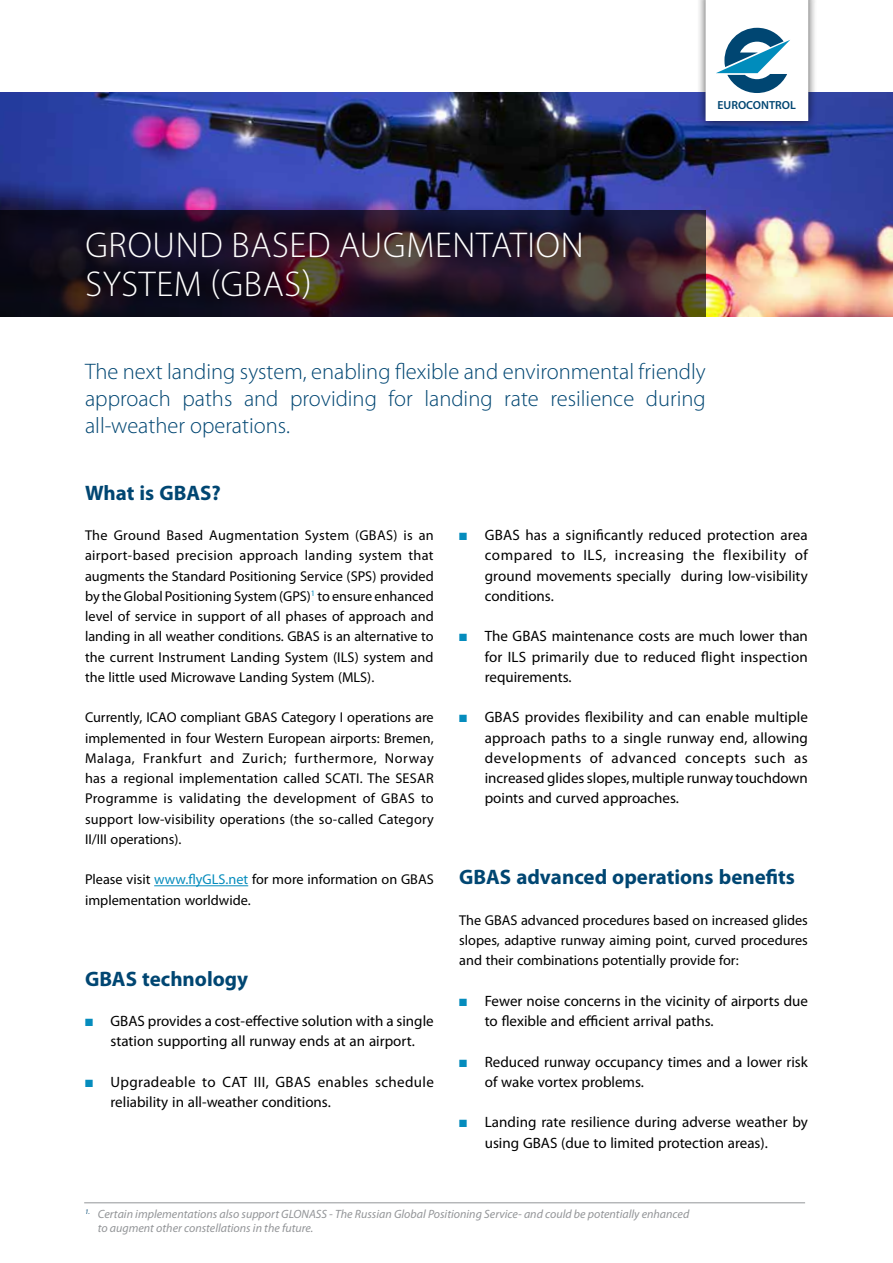
<style>
.page{position:relative;width:893px;height:1263px;background:#fff}
.page>*{position:absolute;margin:0;border:0;box-sizing:border-box;transform-origin:0 0}
.t1{font:300 36px/39px "Myriad Pro";letter-spacing:.02em;color:#fff}
.t2{font:300 22.5px/27px "Myriad Pro";color:#004672;text-align:justify}
.t3{font:700 21px "Myriad Pro";color:#004672}
.t4{font:15px/20.2px "Myriad Pro";color:#000;text-align:justify}
.t5{font:15px/20.2px "Myriad Pro";letter-spacing:.02em;color:#000}
.t6{font:14.25px/20.2px "Myriad Pro";color:#000;text-align:justify}
.t7{font:italic 12px/14.4px "Myriad Pro";color:#939598}
.t8{font:600 11.7px "Myriad Pro";color:#004672}
.s1{color:#058cbd}
</style>
<div class="page">
<img style="left:0;top:92px;width:893px;height:225px">
<div style="left:697px;top:0;width:120px;height:130px;background:#000;opacity:.7"></div>
<svg style="left:706px;top:0;width:102px;height:121px"></svg>
<hr style="left:154px;top:885px;width:94px;height:1px;background:#058cbd">
<svg style="left:0;top:210px;width:706px;height:107px;background:#231725"></svg>
<hr style="left:84px;top:1202px;width:721px;height:1px;background:#939598">
<p class="t8" style="left:717px;top:98px;width:80px">EUROCONTROL</p>
<h1 class="t1" style="left:85px;top:226px;width:500px">GROUND BASED AUGMENTATION<br>SYSTEM (GBAS)</h1>
<h2 class="t2" style="left:85px;top:358px;width:622px">The next landing system, enabling flexible and environmental friendly approach paths and providing for landing rate resilience during all-weather operations.</h2>
<h3 class="t3" style="left:85px;top:481px;width:137px">What is GBAS?</h3>
<p class="t6" style="left:85px;top:525px;width:350px">The Ground Based Augmentation System (GBAS) is an airport-based precision approach landing system that augments the Standard Positioning Service (SPS) provided by the Global Positioning System (GPS)<sup>1</sup> to ensure enhanced level of service in support of all phases of approach and landing in all weather conditions. GBAS is an alternative to the current Instrument Landing System (ILS) system and the little used Microwave Landing System (MLS).</p>
<p class="t6" style="left:85px;top:708px;width:350px">Currently, ICAO compliant GBAS Category I operations are implemented in four Western European airports: Bremen, Malaga, Frankfurt and Zurich; furthermore, Norway has a regional implementation called SCATI. The SESAR Programme is validating the development of GBAS to support low-visibility operations (the so-called Category II/III operations).</p>
<p class="t6" style="left:85px;top:870px;width:350px">Please visit <span class="s1">www.flyGLS.net</span> for more information on GBAS implementation worldwide.</p>
<h3 class="t3" style="left:85px;top:967px;width:165px">GBAS technology</h3>
<p class="t4" style="left:85px;top:1011px;width:350px;text-align:center"><span class="s1">■</span> GBAS provides a cost-effective solution with a single station supporting all runway ends at an airport.</p>
<p class="t5" style="left:111px;top:1072px;width:325px;text-indent:-26px"><span class="s1">■</span> Upgradeable to CAT III, GBAS enables schedule reliability in all-weather conditions.</p>
<p class="t4" style="left:485px;top:525px;width:325px;text-indent:-26px"><span class="s1">■</span> GBAS has a significantly reduced protection area compared to ILS, increasing the flexibility of ground movements specially during low-visibility conditions.</p>
<p class="t4" style="left:485px;top:626px;width:325px;text-indent:-26px"><span class="s1">■</span> The GBAS maintenance costs are much lower than for ILS primarily due to reduced flight inspection requirements.</p>
<p class="t4" style="left:485px;top:707px;width:325px;text-indent:-26px"><span class="s1">■</span> GBAS provides flexibility and can enable multiple approach paths to a single runway end, allowing developments of advanced concepts such as increased glides slopes, multiple runway touchdown points and curved approaches.</p>
<h3 class="t3" style="left:459px;top:865px;width:337px">GBAS advanced operations benefits</h3>
<p class="t6" style="left:459px;top:910px;width:350px">The GBAS advanced procedures based on increased glides slopes, adaptive runway aiming point, curved procedures and their combinations potentially provide for:</p>
<p class="t4" style="left:485px;top:991px;width:325px;text-indent:-26px"><span class="s1">■</span> Fewer noise concerns in the vicinity of airports due to flexible and efficient arrival paths.</p>
<p class="t4" style="left:485px;top:1052px;width:325px;text-indent:-26px"><span class="s1">■</span> Reduced runway occupancy times and a lower risk of wake vortex problems.</p>
<p class="t4" style="left:485px;top:1112px;width:325px;text-indent:-26px"><span class="s1">■</span> Landing rate resilience during adverse weather by using GBAS (due to limited protection areas).</p>
<p class="t7" style="left:98px;top:1207px;width:593px;text-indent:-13px"><sup>1.</sup> Certain implementations also support GLONASS - The Russian Global Positioning Service- and could be potentially enhanced to augment other constellations in the future.</p>
</div>
